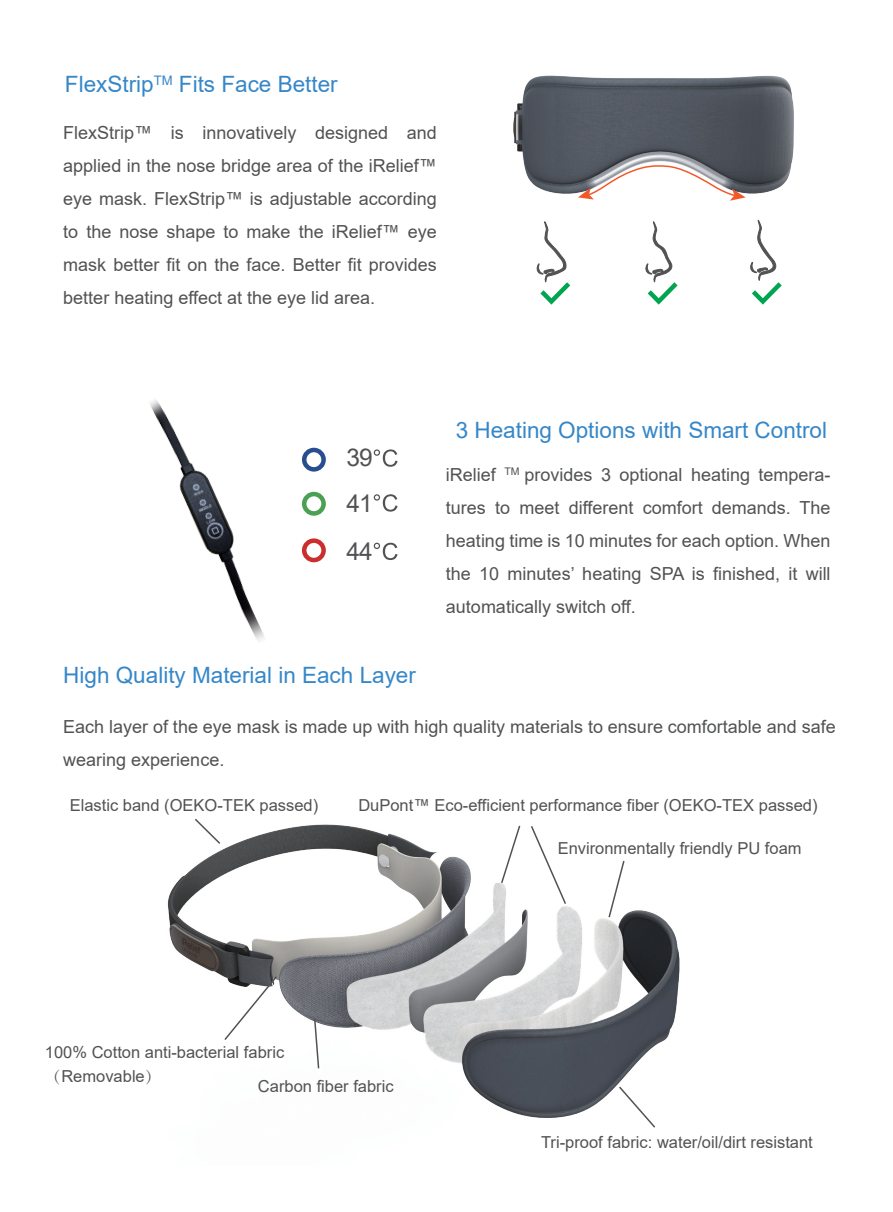
<style>
.page{position:relative;width:893px;height:1212px;background:#fff}
.page>*{position:absolute;margin:0;border:0;box-sizing:border-box;transform-origin:0 0}
.t1{font:24.45px "Arial";color:#515253}
.t2{font:22.5px "Arial";color:#3687c8}
.t3{font:18px/33px "Arial";color:#515253;text-align:justify}
.t4{font:16.5px/24px "Arial";color:#515253}
.s1{font-family:"Adobe Song Std";font-weight:300}
</style>
<div class="page">
<img style="left:167px;top:824px;width:513px;height:294px">
<img style="left:150px;top:399px;width:176px;height:242px">
<div style="left:302px;top:448px;width:24px;height:24px;border:4px solid #294e8f;border-radius:50%"></div>
<div style="left:302px;top:492px;width:24px;height:24px;border:4px solid #4ba053;border-radius:50%"></div>
<div style="left:302px;top:538px;width:24px;height:24px;border:4px solid #cc2e2d;border-radius:50%"></div>
<svg style="left:374px;top:449px;width:24px;height:18px"></svg>
<svg style="left:374px;top:494px;width:24px;height:18px"></svg>
<svg style="left:374px;top:543px;width:24px;height:17px"></svg>
<svg style="left:617px;top:1085px;width:40px;height:43px"></svg>
<svg style="left:500px;top:824px;width:21px;height:61px"></svg>
<svg style="left:530px;top:824px;width:37px;height:82px"></svg>
<svg style="left:193px;top:818px;width:29px;height:27px"></svg>
<svg style="left:607px;top:859px;width:19px;height:60px"></svg>
<svg style="left:223px;top:975px;width:55px;height:67px"></svg>
<svg style="left:313px;top:1017px;width:7px;height:53px"></svg>
<img style="left:513px;top:75px;width:281px;height:119px">
<svg style="left:578px;top:164px;width:168px;height:37px"></svg>
<svg style="left:536px;top:221px;width:34px;height:84px"></svg>
<svg style="left:645px;top:221px;width:32px;height:84px"></svg>
<svg style="left:750px;top:219px;width:32px;height:86px"></svg>
<p class="t2" style="left:65px;top:69px;width:274px">FlexStrip<sup>TM</sup> Fits Face Better</p>
<p class="t3" style="left:63px;top:116px;width:375px">FlexStrip™ is innovatively designed and applied in the nose bridge area of the iRelief™ eye mask. FlexStrip™ is adjustable according to the nose shape to make the iRelief™ eye mask better fit on the face. Better fit provides better heating effect at the eye lid area.</p>
<h1 class="t1" style="left:346px;top:441px;width:28px">39</h1>
<h1 class="t1" style="left:346px;top:487px;width:28px">41</h1>
<h1 class="t1" style="left:346px;top:535px;width:28px">44</h1>
<p class="t2" style="left:63px;top:659px;width:354px">High Quality Material in Each Layer</p>
<p class="t2" style="left:456px;top:414px;width:373px">3 Heating Options with Smart Control</p>
<p class="t3" style="left:446px;top:458px;width:386px">iRelief <sup>TM</sup> provides 3 optional heating tempera&shy;tures to meet different comfort demands. The heating time is 10 minutes for each option. When the 10 minutes’ heating SPA is finished, it will automatically switch off.</p>
<p class="t3" style="left:63px;top:710px;width:774px">Each layer of the eye mask is made up with high quality materials to ensure comfortable and safe wearing experience.</p>
<p class="t4" style="left:70px;top:793px;width:250px">Elastic band (OEKO-TEK passed)</p>
<p class="t4" style="left:358px;top:793px;width:461px">DuPont™ Eco-efficient performance fiber (OEKO-TEX passed)</p>
<p class="t4" style="left:558px;top:836px;width:245px">Environmentally friendly PU foam</p>
<p class="t4" style="left:45px;top:1040px;width:241px">100% Cotton anti-bacterial fabric<span class="s1">（</span>Removable<span class="s1">）</span></p>
<p class="t4" style="left:258px;top:1074px;width:137px">Carbon fiber fabric</p>
<p class="t4" style="left:541px;top:1130px;width:273px">Tri-proof fabric: water/oil/dirt resistant</p>
</div>
